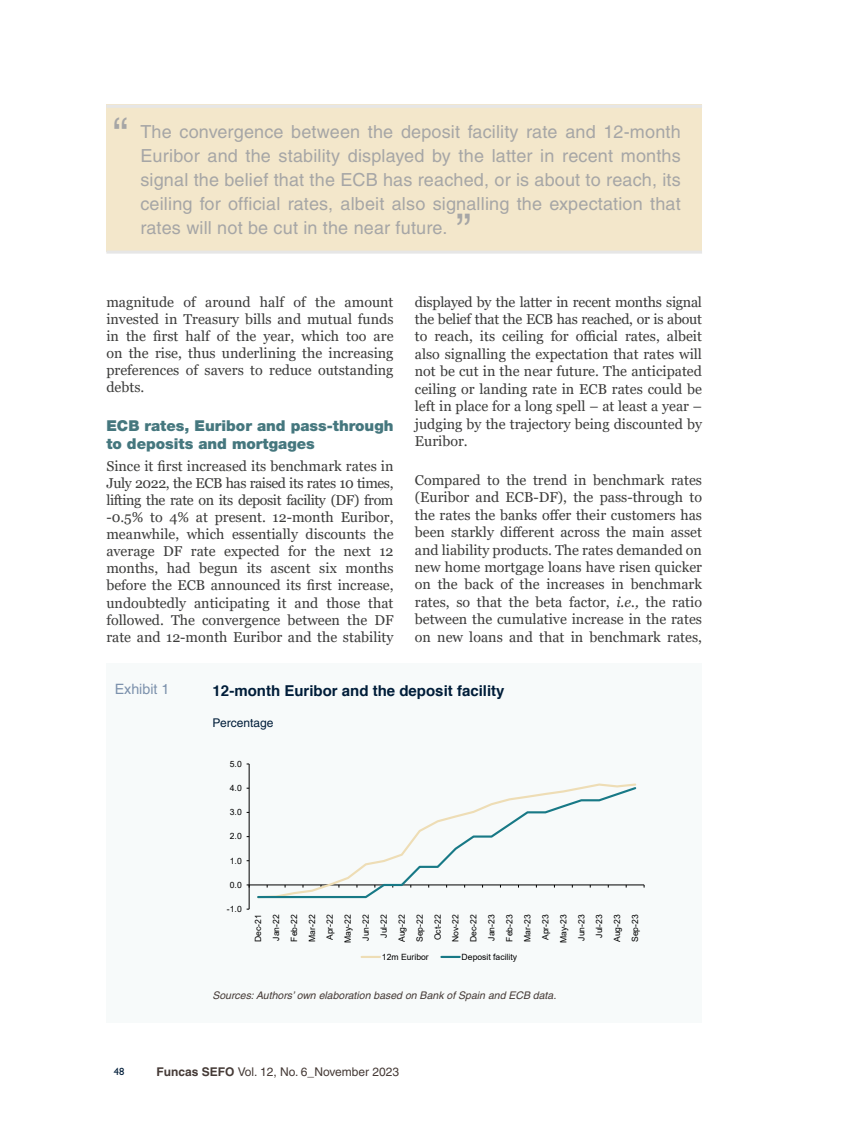
<style>
.page{position:relative;width:851px;height:1127px;background:#fff}
.page>*{position:absolute;margin:0;border:0;box-sizing:border-box;transform-origin:0 0}
.t1{font:45px "Helvetica";color:#a6a6a6}
.t2{font:18px/24px "Helvetica";letter-spacing:.01em;color:#a6a6a6;text-align:justify}
.t3{font:900 15px/18px "Helvetica Neue";color:#45777e}
.t4{font:700 15px "Helvetica";color:#001d39}
.t5{font:14.25px/17.4px "Georgia";color:#3c3c3b;text-align:justify}
.t6{font:14.25px "Helvetica";color:#7c91ac}
.t7{font:12px "Helvetica";color:#453a36}
.t8{font:12px "Helvetica";color:#001d39}
.t9{font:italic 10.5px "Helvetica";color:#453a36}
.t10{font:500 10.5px "Gill Sans MT Std";color:#001d39}
.t11{font:8.55px/18px "Arial";letter-spacing:.005em;color:#000;text-align:right}
.s1{font-style:italic}
.s2{font-family:"Helvetica CE";font-weight:700}
</style>
<div class="page">
<div style="left:106px;top:104px;width:596px;height:148px;background:#f3e7cb"></div>
<hr style="left:106px;top:105px;width:596px;height:3px;background:#e6e6e6">
<hr style="left:106px;top:251px;width:596px;height:3px;background:#e6e6e6">
<div style="left:106px;top:663px;width:596px;height:360px;background:#f7fafa"></div>
<hr style="left:248px;top:764px;width:1px;height:145px;background:#000">
<hr style="left:249px;top:884px;width:395px;height:1px;background:#000">
<svg style="left:256px;top:785px;width:381px;height:114px"></svg>
<svg style="left:361px;top:956px;width:19px;height:2px"></svg>
<svg style="left:441px;top:956px;width:18px;height:2px"></svg>
<h1 class="t1" style="left:113px;top:108px;width:16px">“</h1>
<p class="t2" style="left:140px;top:119px;width:542px">The convergence between the deposit facility rate and 12-month Euribor and the stability displayed by the latter in recent months signal the belief that the ECB has reached, or is about to reach, its ceiling for official rates, albeit also signalling the expectation that rates will not be cut in the near future.</p>
<h1 class="t1" style="left:456px;top:204px;width:16px">”</h1>
<p class="t5" style="left:106px;top:293px;width:289px">magnitude of around half of the amount invested in Treasury bills and mutual funds in the first half of the year, which too are on the rise, thus underlining the increasing preferences of savers to reduce outstanding debts.</p>
<p class="t3" style="left:106px;top:417px;width:288px">ECB rates, Euribor and pass-through to deposits and mortgages</p>
<p class="t5" style="left:106px;top:457px;width:289px">Since it first increased its benchmark rates in July 2022, the ECB has raised its rates 10 times, lifting the rate on its deposit facility (DF) from -0.5% to 4% at present. 12-month Euribor, meanwhile, which essentially discounts the average DF rate expected for the next 12 months, had begun its ascent six months before the ECB announced its first increase, undoubtedly anticipating it and those that followed. The convergence between the DF rate and 12-month Euribor and the stability</p>
<p class="t5" style="left:415px;top:293px;width:289px">displayed by the latter in recent months signal the belief that the ECB has reached, or is about to reach, its ceiling for official rates, albeit also signalling the expectation that rates will not be cut in the near future. The anticipated ceiling or landing rate in ECB rates could be left in place for a long spell – at least a year – judging by the trajectory being discounted by Euribor.</p>
<p class="t5" style="left:415px;top:471px;width:289px">Compared to the trend in benchmark rates (Euribor and ECB-DF), the pass-through to the rates the banks offer their customers has been starkly different across the main asset and liability products. The rates demanded on new home mortgage loans have risen quicker on the back of the increases in benchmark rates, so that the beta factor, <span class="s1">i.e.,</span> the ratio between the cumulative increase in the rates on new loans and that in benchmark rates,</p>
<p class="t6" style="left:115px;top:681px;width:56px">Exhibit 1</p>
<p class="t4" style="left:212px;top:681px;width:293px">12-month Euribor and the deposit facility</p>
<p class="t8" style="left:212px;top:716px;width:62px">Percentage</p>
<p class="t11" style="left:230px;top:754px;width:14px">5.0</p>
<p class="t11" style="left:230px;top:779px;width:14px">4.0</p>
<p class="t11" style="left:230px;top:803px;width:14px">3.0</p>
<p class="t11" style="left:230px;top:827px;width:14px">2.0</p>
<p class="t11" style="left:230px;top:851px;width:14px">1.0</p>
<p class="t11" style="left:230px;top:875px;width:14px">0.0</p>
<p class="t11" style="left:227px;top:900px;width:16px">-1.0</p>
<p class="t11" style="left:249px;top:943px;width:30px;rotate:-90deg">Dec-21<br>Jan-22<br>Feb-22<br>Mar-22<br>Apr-22<br>May-22<br>Jun-22<br>Jul-22<br>Aug-22<br>Sep-22<br>Oct-22<br>Nov-22<br>Dec-22<br>Jan-23<br>Feb-23<br>Mar-23<br>Apr-23<br>May-23<br>Jun-23<br>Jul-23<br>Aug-23<br>Sep-23</p>
<p class="t11" style="left:382px;top:947px;width:48px">12m Euribor</p>
<p class="t11" style="left:461px;top:947px;width:57px">Deposit facility</p>
<p class="t9" style="left:212px;top:989px;width:345px">Sources: Authors’ own elaboration based on Bank of Spain and ECB data.</p>
<p class="t10" style="left:114px;top:1065px;width:12px">48</p>
<p class="t7" style="left:156px;top:1064px;width:244px"><span class="s2">Funcas SEFO</span> Vol. 12, No. 6_November 2023</p>
</div>
